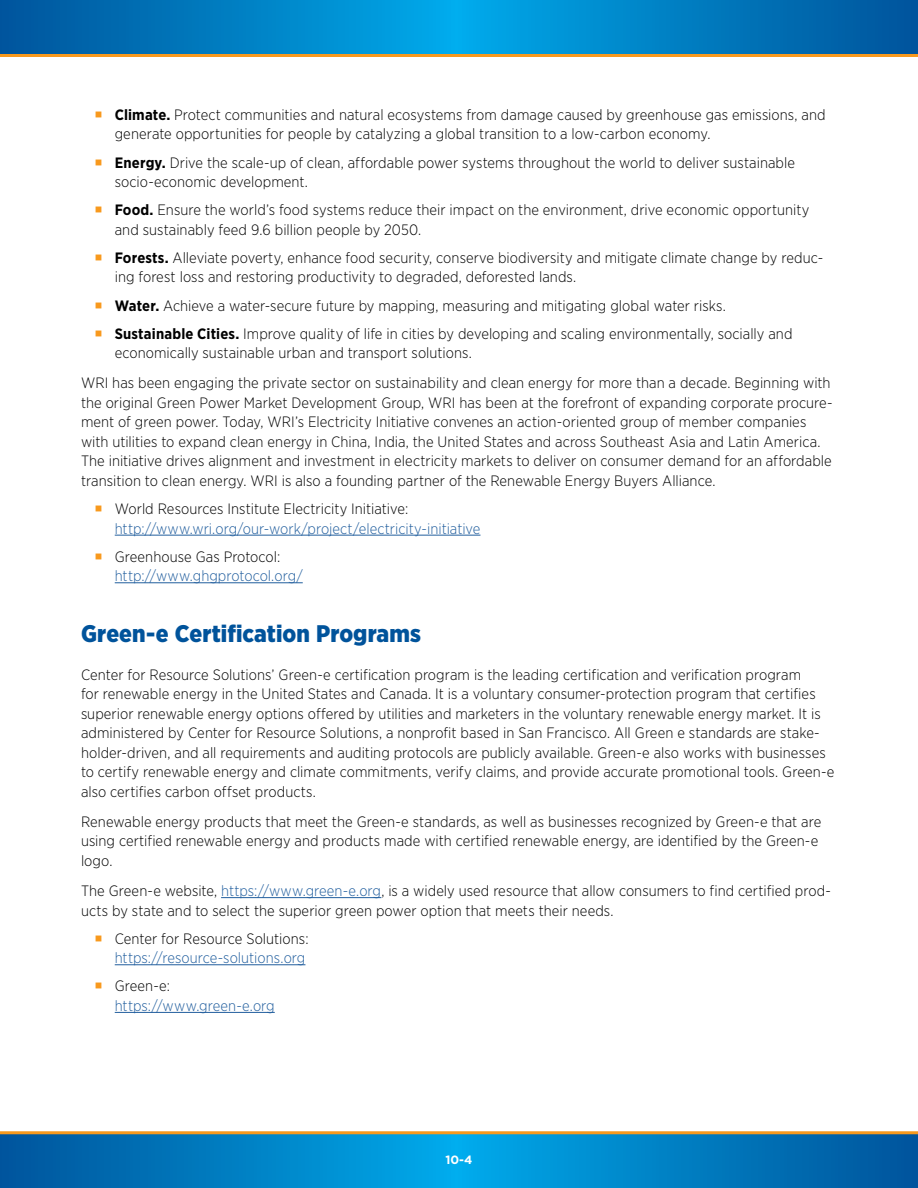
<style>
.page{position:relative;width:918px;height:1188px;background:#fff}
.page>*{position:absolute;margin:0;border:0;box-sizing:border-box;transform-origin:0 0}
.Heading1{font:900 24px "Gotham Narrow";letter-spacing:.005em;color:#00539b}
.body_text{font:300 15px/19.5px "Gotham Narrow";letter-spacing:.005em;color:#000}
.t1{font:300 15px/19.5px "Gotham Narrow";color:#215e9e}
.t2{font:700 12px "Gotham";color:#fff}
.s1{font-weight:700}
.s2{color:#000}
.s3{color:#215e9e}
</style>
<div class="page">
<svg style="left:0;top:0;width:918px;height:54px;background:#007ec2"></svg>
<svg style="left:0;top:1134px;width:918px;height:54px;background:#017ec1"></svg>
<hr style="left:0;top:1131px;width:918px;height:3px;background:#f8991d">
<hr style="left:0;top:54px;width:918px;height:3px;background:#f8991d">
<hr style="left:115px;top:535px;width:365px;height:1px;background:#215e9e">
<hr style="left:115px;top:582px;width:188px;height:1px;background:#215e9e">
<hr style="left:221px;top:897px;width:160px;height:1px;background:#215e9e">
<hr style="left:115px;top:964px;width:190px;height:1px;background:#215e9e">
<hr style="left:115px;top:1012px;width:160px;height:1px;background:#215e9e">
<p class="body_text" style="left:115px;top:105px;width:713px"><span class="s1">Climate.</span> Protect communities and natural ecosystems from damage caused by greenhouse gas emissions, and generate opportunities for people by catalyzing a global transition to a low-carbon economy.</p>
<p class="body_text" style="left:115px;top:152px;width:682px"><span class="s1">Energy.</span> Drive the scale-up of clean, affordable power systems throughout the world to deliver sustainable socio-economic development.</p>
<p class="body_text" style="left:115px;top:200px;width:696px"><span class="s1">Food.</span> Ensure the world’s food systems reduce their impact on the environment, drive economic opportunity and sustainably feed 9.6 billion people by 2050.</p>
<p class="body_text" style="left:115px;top:248px;width:710px"><span class="s1">Forests.</span> Alleviate poverty, enhance food security, conserve biodiversity and mitigate climate change by reduc&shy;ing forest loss and restoring productivity to degraded, deforested lands.</p>
<p class="body_text" style="left:115px;top:295px;width:613px"><span class="s1">Water.</span> Achieve a water-secure future by mapping, measuring and mitigating global water risks.</p>
<p class="body_text" style="left:115px;top:323px;width:679px"><span class="s1">Sustainable Cities.</span> Improve quality of life in cities by developing and scaling environmentally, socially and economically sustainable urban and transport solutions.</p>
<p class="body_text" style="left:81px;top:373px;width:753px">WRI has been engaging the private sector on sustainability and clean energy for more than a decade. Beginning with the original Green Power Market Development Group, WRI has been at the forefront of expanding corporate procure&shy;ment of green power. Today, WRI’s Electricity Initiative convenes an action-oriented group of member companies with utilities to expand clean energy in China, India, the United States and across Southeast Asia and Latin America.<br>The initiative drives alignment and investment in electricity markets to deliver on consumer demand for an affordable transition to clean energy. WRI is also a founding partner of the Renewable Energy Buyers Alliance.</p>
<p class="t1" style="left:115px;top:499px;width:367px"><span class="s2">World Resources Institute Electricity Initiative: </span>http://www.wri.org/our-work/project/electricity-initiative</p>
<p class="t1" style="left:115px;top:546px;width:190px"><span class="s2">Greenhouse Gas Protocol: </span>http://www.ghgprotocol.org/</p>
<p class="Heading1" style="left:81px;top:618px;width:342px">Green-e Certification Programs</p>
<p class="body_text" style="left:81px;top:664px;width:755px">Center for Resource Solutions’ Green-e certification program is the leading certification and verification program<br>for renewable energy in the United States and Canada. It is a voluntary consumer-protection program that certifies superior renewable energy options offered by utilities and marketers in the voluntary renewable energy market. It is administered by Center for Resource Solutions, a nonprofit based in San Francisco. All Green e standards are stake&shy;holder-driven, and all requirements and auditing protocols are publicly available. Green-e also works with businesses to certify renewable energy and climate commitments, verify claims, and provide accurate promotional tools. Green-e also certifies carbon offset products.</p>
<p class="body_text" style="left:81px;top:811px;width:742px">Renewable energy products that meet the Green-e standards, as well as businesses recognized by Green-e that are using certified renewable energy and products made with certified renewable energy, are identified by the Green-e logo.</p>
<p class="body_text" style="left:81px;top:881px;width:751px">The Green-e website, <span class="s3">https://www.green-e.org</span>, is a widely used resource that allow consumers to find certified prod&shy;ucts by state and to select the superior green power option that meets their needs.</p>
<p class="t1" style="left:115px;top:928px;width:195px"><span class="s2">Center for Resource Solutions: </span>https://resource-solutions.org</p>
<p class="t1" style="left:115px;top:976px;width:162px"><span class="s2">Green-e: </span>https://www.green-e.org</p>
<p class="t2" style="left:446px;top:1152px;width:28px">10-4</p>
</div>
